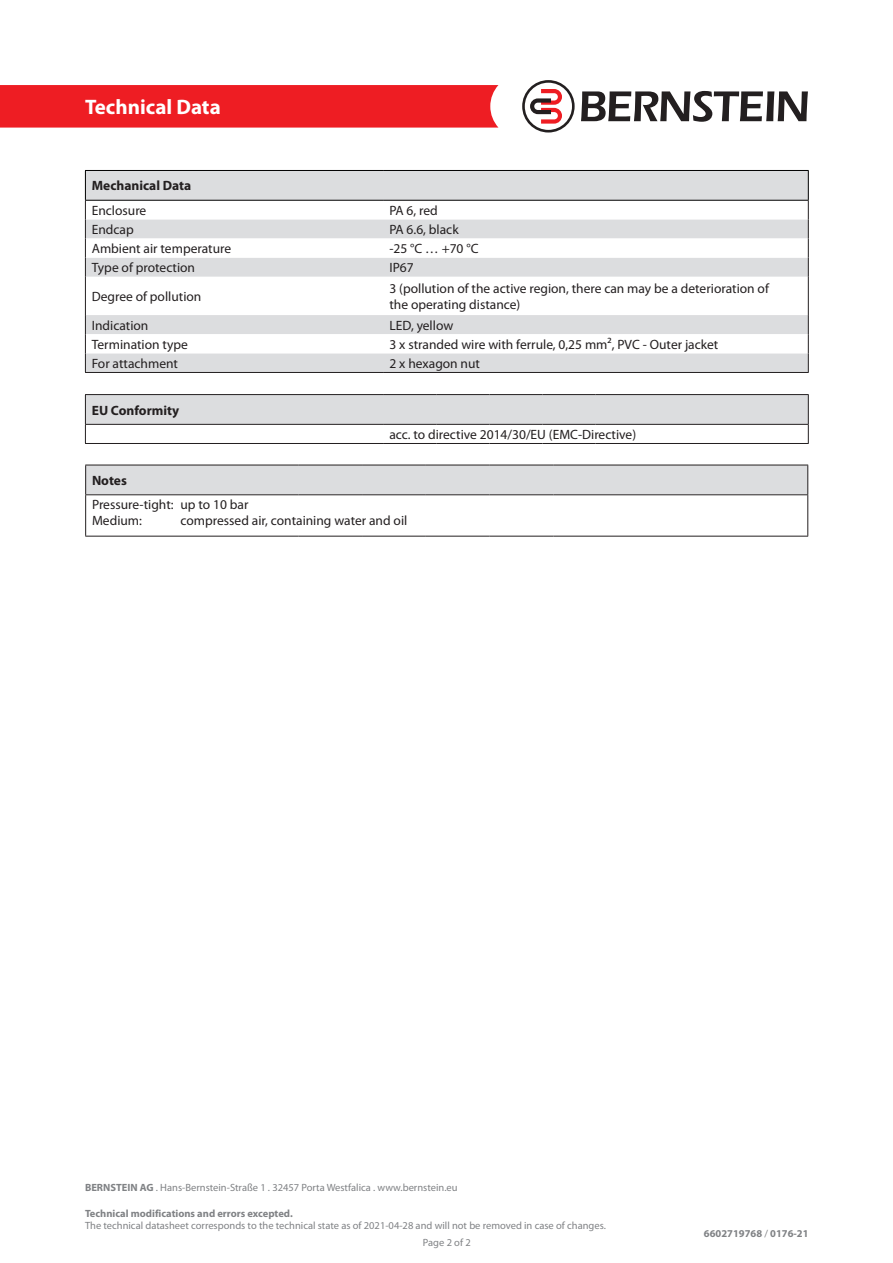
<style>
.page{position:relative;width:893px;height:1263px;background:#fff}
.page>*{position:absolute;margin:0;border:0;box-sizing:border-box;transform-origin:0 0}
.t1{font:700 21px "Myriad Pro";color:#fff}
.t2{font:13.5px/16.2px "Myriad Pro";color:#231f20}
.t3{font:700 13.5px "Myriad Pro";color:#231f20}
.t4{font:10.5px/16.8px "Myriad Pro";color:#808285}
.t5{font:700 10.5px "Myriad Pro";color:#808285}
.s1{font-weight:700}
.s2{font-weight:400}
</style>
<div class="page">
<div style="left:0;top:85px;width:498px;height:43px;background:#ee1d23"></div>
<svg style="left:581px;top:91px;width:227px;height:31px"></svg>
<svg style="left:522px;top:80px;width:53px;height:53px"></svg>
<svg style="left:85px;top:395px;width:724px;height:48px"></svg>
<hr style="left:85px;top:394px;width:298px;height:1px;background:#231f20">
<hr style="left:383px;top:394px;width:53px;height:1px;background:#231f20">
<hr style="left:436px;top:394px;width:53px;height:1px;background:#231f20">
<hr style="left:489px;top:394px;width:54px;height:1px;background:#231f20">
<hr style="left:543px;top:394px;width:53px;height:1px;background:#231f20">
<hr style="left:596px;top:394px;width:213px;height:1px;background:#231f20">
<hr style="left:85px;top:424px;width:298px;height:1px;background:#231f20">
<hr style="left:383px;top:424px;width:53px;height:1px;background:#231f20">
<hr style="left:436px;top:424px;width:53px;height:1px;background:#231f20">
<hr style="left:489px;top:424px;width:54px;height:1px;background:#231f20">
<hr style="left:543px;top:424px;width:53px;height:1px;background:#231f20">
<hr style="left:596px;top:424px;width:213px;height:1px;background:#231f20">
<hr style="left:85px;top:443px;width:298px;height:1px;background:#231f20">
<hr style="left:383px;top:443px;width:53px;height:1px;background:#231f20">
<hr style="left:436px;top:443px;width:53px;height:1px;background:#231f20">
<hr style="left:489px;top:443px;width:54px;height:1px;background:#231f20">
<hr style="left:543px;top:443px;width:53px;height:1px;background:#231f20">
<hr style="left:596px;top:443px;width:213px;height:1px;background:#231f20">
<div style="left:86px;top:171px;width:722px;height:201px;background:#dcdddf"></div>
<svg style="left:86px;top:201px;width:722px;height:152px"></svg>
<hr style="left:85px;top:277px;width:1px;height:38px;background:#231f20">
<hr style="left:808px;top:277px;width:1px;height:38px;background:#231f20">
<svg style="left:85px;top:315px;width:1px;height:57px"></svg>
<svg style="left:808px;top:315px;width:1px;height:57px"></svg>
<hr style="left:85px;top:170px;width:298px;height:1px;background:#000">
<svg style="left:85px;top:171px;width:1px;height:106px"></svg>
<hr style="left:383px;top:170px;width:426px;height:1px;background:#000">
<svg style="left:808px;top:171px;width:1px;height:106px"></svg>
<hr style="left:85px;top:200px;width:298px;height:1px;background:#000">
<hr style="left:383px;top:200px;width:426px;height:1px;background:#000">
<hr style="left:85px;top:372px;width:298px;height:1px;background:#231f20">
<hr style="left:383px;top:372px;width:426px;height:1px;background:#231f20">
<div style="left:85px;top:466px;width:723px;height:28px;background:#dcdddf"></div>
<hr style="left:85px;top:495px;width:1px;height:41px;background:#231f20">
<hr style="left:807px;top:495px;width:1px;height:41px;background:#231f20">
<hr style="left:85px;top:465px;width:213px;height:1px;background:#231f20">
<hr style="left:298px;top:465px;width:64px;height:1px;background:#231f20">
<hr style="left:362px;top:465px;width:64px;height:1px;background:#231f20">
<hr style="left:426px;top:465px;width:64px;height:1px;background:#231f20">
<hr style="left:490px;top:465px;width:63px;height:1px;background:#231f20">
<hr style="left:553px;top:465px;width:255px;height:1px;background:#231f20">
<hr style="left:85px;top:494px;width:213px;height:1px;background:#231f20">
<hr style="left:298px;top:494px;width:64px;height:1px;background:#231f20">
<hr style="left:362px;top:494px;width:64px;height:1px;background:#231f20">
<hr style="left:426px;top:494px;width:64px;height:1px;background:#231f20">
<hr style="left:490px;top:494px;width:63px;height:1px;background:#231f20">
<hr style="left:553px;top:494px;width:255px;height:1px;background:#231f20">
<hr style="left:85px;top:536px;width:213px;height:1px;background:#231f20">
<hr style="left:298px;top:536px;width:64px;height:1px;background:#231f20">
<hr style="left:362px;top:536px;width:64px;height:1px;background:#231f20">
<hr style="left:426px;top:536px;width:64px;height:1px;background:#231f20">
<hr style="left:490px;top:536px;width:63px;height:1px;background:#231f20">
<hr style="left:553px;top:536px;width:255px;height:1px;background:#231f20">
<h1 class="t1" style="left:85px;top:93px;width:137px">Technical Data</h1>
<p class="t3" style="left:92px;top:177px;width:101px">Mechanical Data</p>
<p class="t2" style="left:92px;top:202px;width:56px">Enclosure</p>
<p class="t2" style="left:389px;top:202px;width:50px">PA 6, red</p>
<p class="t2" style="left:92px;top:221px;width:43px">Endcap</p>
<p class="t2" style="left:389px;top:221px;width:71px">PA 6.6, black</p>
<p class="t2" style="left:92px;top:240px;width:141px">Ambient air temperature</p>
<p class="t2" style="left:389px;top:240px;width:91px">-25 °C … +70 °C</p>
<p class="t2" style="left:92px;top:259px;width:105px">Type of protection</p>
<p class="t2" style="left:389px;top:259px;width:26px">IP67</p>
<p class="t2" style="left:92px;top:288px;width:111px">Degree of pollution</p>
<p class="t2" style="left:389px;top:280px;width:381px">3 (pollution of the active region, there can may be a deterioration of the operating distance)</p>
<p class="t2" style="left:92px;top:317px;width:58px">Indication</p>
<p class="t2" style="left:389px;top:317px;width:65px">LED, yellow</p>
<p class="t2" style="left:92px;top:336px;width:98px">Termination type</p>
<p class="t2" style="left:389px;top:336px;width:330px">3 x stranded wire with ferrule, 0,25 mm², PVC - Outer jacket</p>
<p class="t2" style="left:92px;top:355px;width:88px">For attachment</p>
<p class="t2" style="left:389px;top:355px;width:92px">2 x hexagon nut</p>
<p class="t3" style="left:92px;top:401px;width:89px">EU Conformity</p>
<p class="t2" style="left:389px;top:426px;width:248px">acc. to directive 2014/30/EU (EMC-Directive)</p>
<p class="t3" style="left:92px;top:472px;width:36px">Notes</p>
<p class="t2" style="left:92px;top:496px;width:158px">Pressure-tight: up to 10 bar<br>Medium:</p>
<p class="t2" style="left:181px;top:512px;width:228px">compressed air, containing water and oil</p>
<p class="t4" style="left:85px;top:1179px;width:374px"><span class="s1">BERNSTEIN AG</span> . Hans-Bernstein-Straße 1 . 32457 Porta Westfalica . www.bernstein.eu</p>
<p class="t5" style="left:85px;top:1206px;width:209px">Technical modifications and errors excepted.</p>
<p class="t4" style="left:423px;top:1217px;width:184px;text-indent:-338px">The technical datasheet corresponds to the technical state as of 2021-04-28 and will not be removed in case of changes.<br>Page 2 of 2</p>
<p class="t5" style="left:704px;top:1227px;width:106px">6602719768 <span class="s2">/</span> 0176-21</p>
</div>
